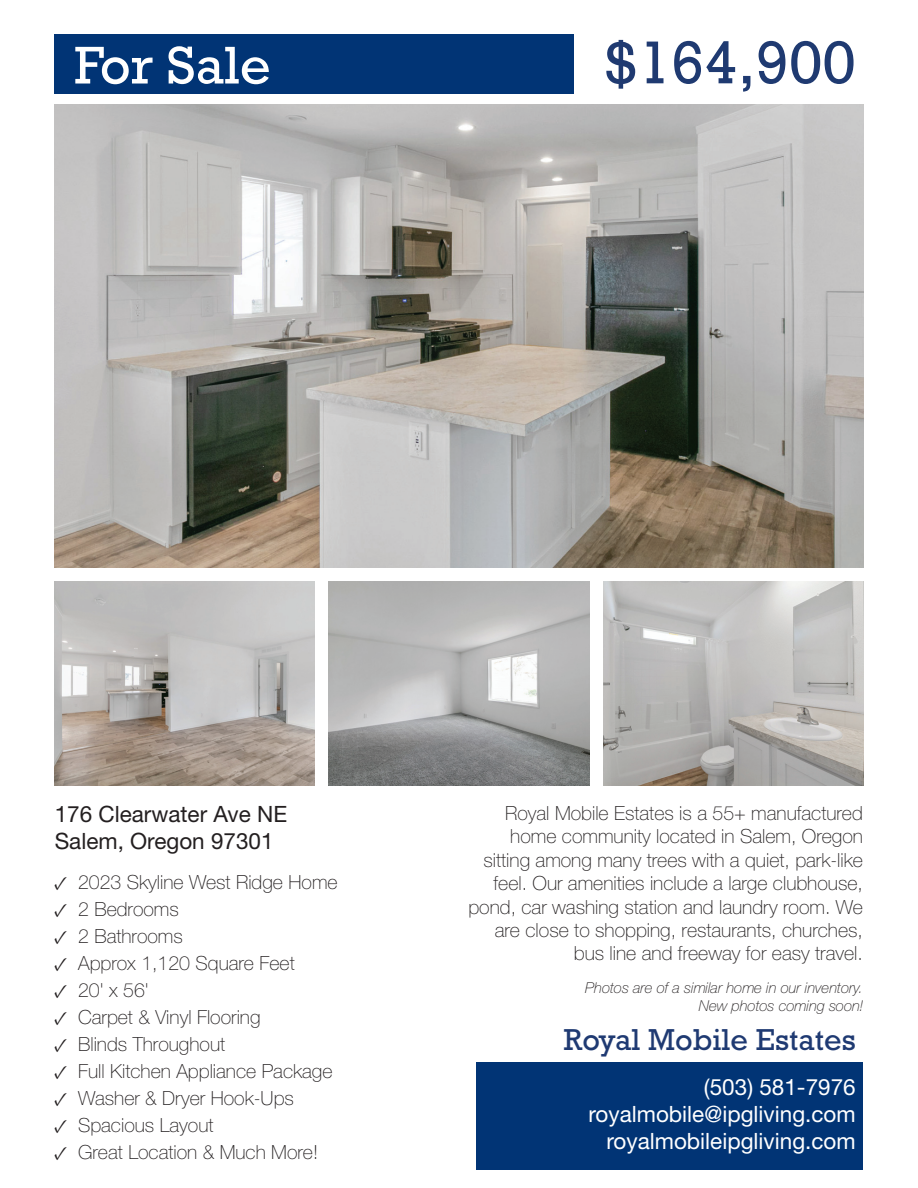
<style>
.page{position:relative;width:918px;height:1188px;background:#fff}
.page>*{position:absolute;margin:0;border:0;box-sizing:border-box;transform-origin:0 0}
.t1{font:61.5px "Rockwell";color:#1f3a71}
.t2{font:54px "Rockwell";color:#fff}
.t3{font:30.75px "Rockwell";color:#1f3a72}
.t4{font:22.5px/27px "Helvetica Neue LT Std";color:#fff;text-align:right}
.t5{font:22.5px/27px "Helvetica Neue LT Std";color:#231f20}
.t6{font:100 19.5px/23.4px "Helvetica Neue LT Std";color:#231f20;text-align:right}
.t7{font:italic 100 15px/18px "Helvetica Neue LT Std";color:#231f20;text-align:right}
.s1{font-family:"Minion Pro";font-weight:400}
</style>
<div class="page">
<img style="left:54px;top:104px;width:810px;height:463px">
<img style="left:54px;top:582px;width:261px;height:204px">
<img style="left:329px;top:582px;width:260px;height:204px">
<img style="left:603px;top:582px;width:261px;height:204px">
<div style="left:55px;top:34px;width:519px;height:60px;background:#013475"></div>
<div style="left:476px;top:1062px;width:387px;height:108px;background:#013475"></div>
<h2 class="t2" style="left:74px;top:47px;width:198px">For Sale</h2>
<h1 class="t1" style="left:604px;top:42px;width:253px">$164,900</h1>
<p class="t5" style="left:55px;top:801px;width:234px">176 Clearwater Ave NE<br>Salem, Oregon 97301</p>
<p class="t6" style="left:54px;top:872px;width:285px"><span class="s1">✓</span> 2023 Skyline West Ridge Home</p>
<p class="t6" style="left:54px;top:899px;width:126px"><span class="s1">✓</span> 2 Bedrooms</p>
<p class="t6" style="left:54px;top:926px;width:130px"><span class="s1">✓</span> 2 Bathrooms</p>
<p class="t6" style="left:54px;top:953px;width:242px"><span class="s1">✓</span> Approx 1,120 Square Feet</p>
<p class="t6" style="left:54px;top:980px;width:96px"><span class="s1">✓</span> 20' x 56'</p>
<p class="t6" style="left:54px;top:1007px;width:208px"><span class="s1">✓</span> Carpet &amp; Vinyl Flooring</p>
<p class="t6" style="left:54px;top:1034px;width:173px"><span class="s1">✓</span> Blinds Throughout</p>
<p class="t6" style="left:54px;top:1061px;width:280px"><span class="s1">✓</span> Full Kitchen Appliance Package</p>
<p class="t6" style="left:54px;top:1088px;width:241px"><span class="s1">✓</span> Washer &amp; Dryer Hook-Ups</p>
<p class="t6" style="left:54px;top:1115px;width:161px"><span class="s1">✓</span> Spacious Layout</p>
<p class="t6" style="left:54px;top:1142px;width:266px"><span class="s1">✓</span> Great Location &amp; Much More!</p>
<p class="t6" style="left:468px;top:803px;width:396px">Royal Mobile Estates is a 55+ manufactured home community located in Salem, Oregon sitting among many trees with a quiet, park-like feel. Our amenities include a large clubhouse, pond, car washing station and laundry room. We are close to shopping, restaurants, churches, bus line and freeway for easy travel.</p>
<p class="t7" style="left:585px;top:979px;width:279px">Photos are of a similar home in our inventory.<br>New photos coming soon!</p>
<h3 class="t3" style="left:564px;top:1029px;width:293px">Royal Mobile Estates</h3>
<p class="t4" style="left:589px;top:1074px;width:269px">(503) 581-7976 royalmobile@ipgliving.com royalmobileipgliving.com</p>
</div>
